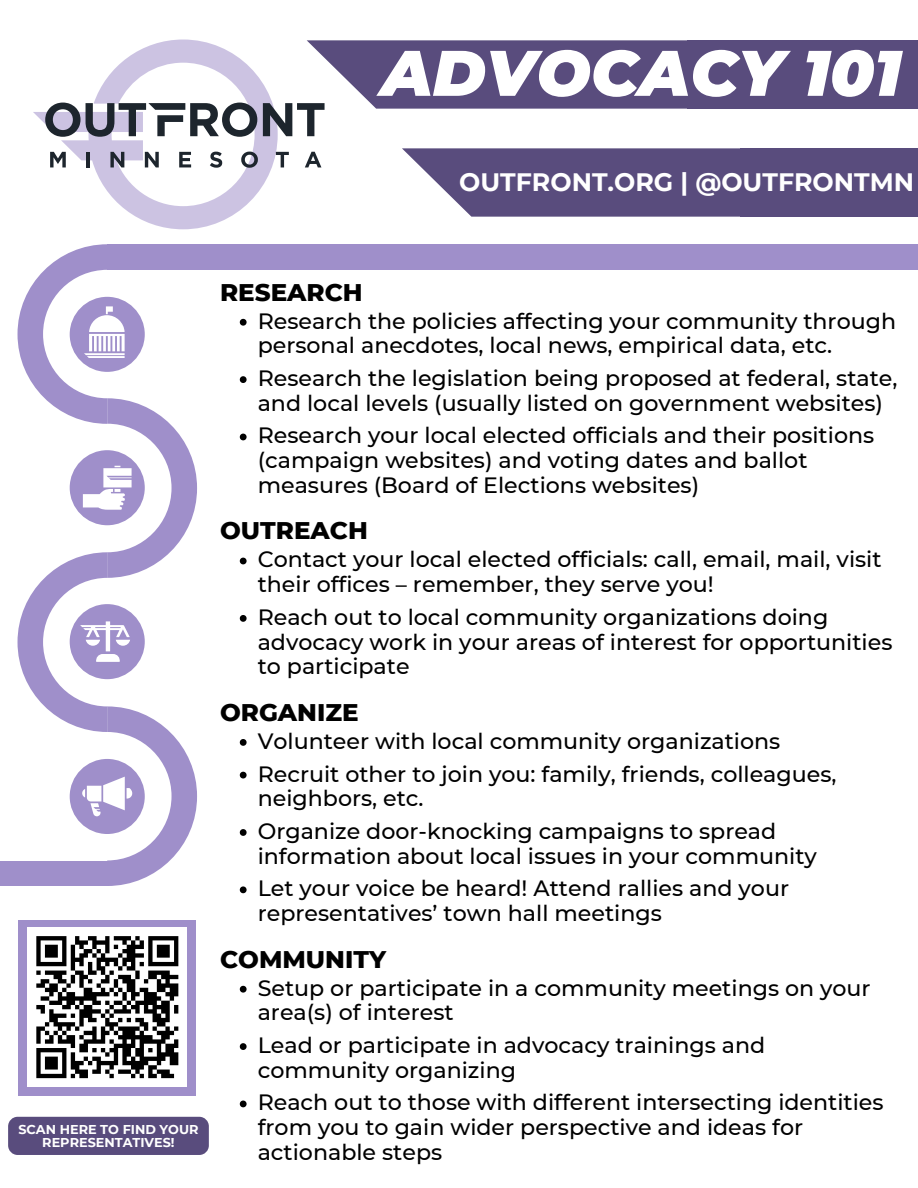
<style>
.page{position:relative;width:918px;height:1188px;background:#fff}
.page>*{position:absolute;margin:0;border:0;box-sizing:border-box;transform-origin:0 0}
.t1{font:italic 900 64.2px "Montserrat";color:#fff}
.t2{font:700 25.2px "Montserrat";color:#fff}
.t3{font:800 24.6px "Montserrat";color:#000}
.t4{font:500 22.2px/24.8px "Montserrat";color:#000}
.t5{font:700 12.75px/12.3px "Montserrat";color:#fff;text-align:center}
</style>
<div class="page">
<div style="left:107px;top:244px;width:811px;height:26px;background:#9f8fca"></div>
<div style="left:0;top:861px;width:109px;height:25px;background:#9f8fca"></div>
<div style="left:688px;top:40px;width:230px;height:69px;background:#594c7d"></div>
<svg style="left:18px;top:244px;width:179px;height:642px"></svg>
<svg style="left:402px;top:148px;width:338px;height:69px;background:#6b608b"></svg>
<div style="left:740px;top:148px;width:178px;height:69px;background:#594c7d"></div>
<svg style="left:33px;top:40px;width:245px;height:189px"></svg>
<svg style="left:50px;top:152px;width:16px;height:15px"></svg>
<hr style="left:86px;top:152px;width:4px;height:15px;background:#1d252d">
<svg style="left:110px;top:152px;width:14px;height:15px"></svg>
<svg style="left:145px;top:152px;width:14px;height:15px"></svg>
<svg style="left:179px;top:152px;width:12px;height:15px"></svg>
<svg style="left:210px;top:152px;width:12px;height:16px"></svg>
<svg style="left:241px;top:152px;width:17px;height:16px"></svg>
<svg style="left:276px;top:152px;width:13px;height:15px"></svg>
<svg style="left:305px;top:152px;width:16px;height:15px"></svg>
<svg style="left:263px;top:40px;width:425px;height:96px"></svg>
<svg style="left:45px;top:103px;width:212px;height:34px"></svg>
<svg style="left:240px;top:319px;width:7px;height:7px"></svg>
<svg style="left:240px;top:376px;width:7px;height:7px"></svg>
<svg style="left:240px;top:434px;width:7px;height:6px"></svg>
<svg style="left:240px;top:558px;width:7px;height:6px"></svg>
<svg style="left:240px;top:615px;width:7px;height:7px"></svg>
<svg style="left:240px;top:739px;width:7px;height:7px"></svg>
<svg style="left:240px;top:772px;width:7px;height:6px"></svg>
<svg style="left:240px;top:829px;width:7px;height:7px"></svg>
<svg style="left:240px;top:886px;width:7px;height:7px"></svg>
<svg style="left:240px;top:986px;width:7px;height:7px"></svg>
<svg style="left:240px;top:1043px;width:7px;height:7px"></svg>
<svg style="left:240px;top:1101px;width:7px;height:6px"></svg>
<div style="left:19px;top:920px;width:177px;height:175px;background:#9f8fca"></div>
<div style="left:28px;top:928px;width:159px;height:159px;background:#fff"></div>
<svg style="left:36px;top:936px;width:143px;height:143px"></svg>
<div style="left:8px;top:1117px;width:201px;height:38px;background:#594c7d;border-radius:10px"></div>
<p class="t1" style="left:381px;top:34px;width:522px">ADVOCACY 101</p>
<p class="t2" style="left:459px;top:167px;width:456px">OUTFRONT.ORG | @OUTFRONTMN</p>
<p class="t5" style="left:18px;top:1124px;width:182px">SCAN HERE TO FIND YOUR<br>REPRESENTATIVES!</p>
<h1 class="t3" style="left:220px;top:277px;width:144px">RESEARCH</h1>
<p class="t4" style="left:258px;top:308px;width:640px">Research the policies affecting your community through personal anecdotes, local news, empirical data, etc.</p>
<h2 class="t4" style="left:258px;top:366px;width:641px">Research the legislation being proposed at federal, state, and local levels (usually listed on government websites)</h2>
<p class="t4" style="left:258px;top:423px;width:618px">Research your local elected officials and their positions (campaign websites) and voting dates and ballot measures (Board of Elections websites)</p>
<p class="t3" style="left:220px;top:516px;width:149px">OUTREACH</p>
<p class="t4" style="left:258px;top:547px;width:625px">Contact your local elected officials: call, email, mail, visit their offices – remember, they serve you!</p>
<p class="t4" style="left:258px;top:605px;width:636px">Reach out to local community organizations doing advocacy work in your areas of interest for opportunities to participate</p>
<p class="t3" style="left:220px;top:697px;width:140px">ORGANIZE</p>
<h2 class="t4" style="left:258px;top:729px;width:524px">Volunteer with local community organizations</h2>
<p class="t4" style="left:258px;top:761px;width:580px">Recruit other to join you: family, friends, colleagues, neighbors, etc.</p>
<p class="t4" style="left:258px;top:819px;width:561px">Organize door-knocking campaigns to spread information about local issues in your community</p>
<p class="t4" style="left:258px;top:876px;width:533px">Let your voice be heard! Attend rallies and your representatives’ town hall meetings</p>
<h2 class="t3" style="left:220px;top:944px;width:168px">COMMUNITY</h2>
<p class="t4" style="left:258px;top:975px;width:615px">Setup or participate in a community meetings on your area(s) of interest</p>
<p class="t4" style="left:258px;top:1033px;width:509px">Lead or participate in advocacy trainings and community organizing</p>
<h2 class="t4" style="left:258px;top:1090px;width:627px">Reach out to those with different intersecting identities from you to gain wider perspective and ideas for actionable steps</h2>
</div>
